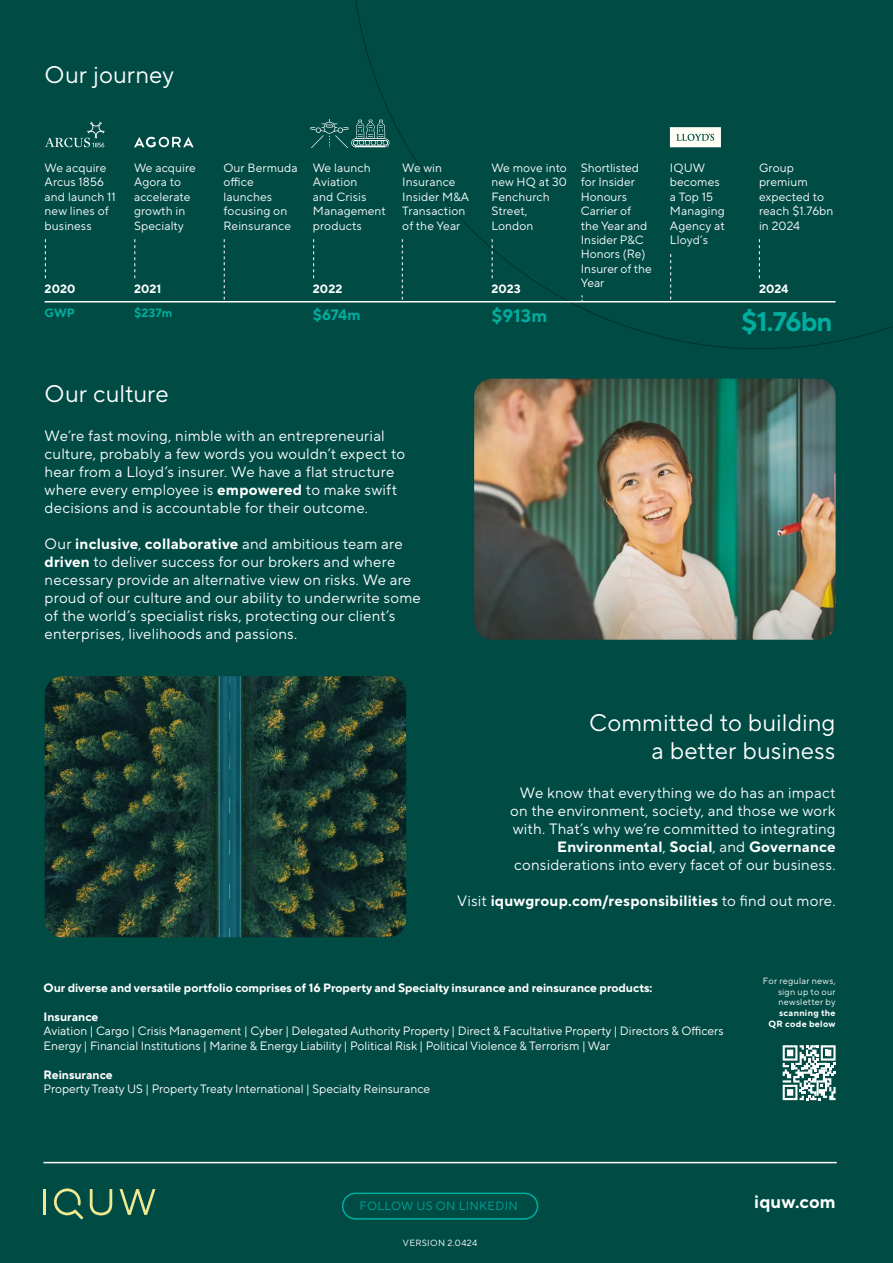
<style>
.page{position:relative;width:893px;height:1263px;background:#004c45}
.page>*{position:absolute;margin:0;border:0;box-sizing:border-box;transform-origin:0 0}
.t1{font:700 27px "TTIQUWGROUPNORMS";color:#00ad9e}
.t2{font:24px/28.8px "TTIQUWGROUPNORMS";letter-spacing:.005em;color:#fff;text-align:right}
.t3{font:700 18px "TTIQUWGROUPNORMS";letter-spacing:.01em;color:#fff}
.t4{font:700 18px "TTIQUWGROUPNORMS";color:#00ad9e}
.t5{font:15px/18px "TTIQUWGROUPNORMS";letter-spacing:.015em;color:#fff}
.t6{font:700 15px "TTIQUWGROUPNORMS";letter-spacing:.015em;color:#fff}
.t7{font:700 15px "TTIQUWGROUPNORMS";color:#00ad9e}
.t8{font:12px/14.4px "TTIQUWGROUPNORMS";letter-spacing:.01em;color:#fff}
.t9{font:12px/14.4px "TT Norms Pro";color:#fff}
.t10{font:700 12px "TT Norms Pro";color:#fff}
.t11{font:700 12px "TTIQUWGROUPNORMS";letter-spacing:.01em;color:#fff}
.t12{font:12px "TTIQUWGROUPNORMS";letter-spacing:.025em;color:#00a399}
.t13{font:700 12px "TTIQUWGROUPNORMS";letter-spacing:.01em;color:#00ad9e}
.t14{font:9px/10.8px "TTIQUWGROUPNORMS";letter-spacing:.03em;color:#fff;text-align:justify}
.t15{font:700 9px/10.8px "TTIQUWGROUPNORMS";letter-spacing:.035em;color:#fff;text-align:right}
.s1{font-weight:700}
.s2{font-weight:400}
</style>
<div class="page">
<div style="left:351px;top:0;width:542px;height:349px;background:#004c45"></div>
<img style="left:474px;top:379px;width:362px;height:261px">
<hr style="left:45px;top:301px;width:791px;height:1px;background:#fff">
<svg style="left:45px;top:239px;width:1px;height:39px"></svg>
<svg style="left:134px;top:239px;width:1px;height:39px"></svg>
<svg style="left:224px;top:239px;width:1px;height:61px"></svg>
<svg style="left:313px;top:239px;width:1px;height:39px"></svg>
<svg style="left:402px;top:239px;width:1px;height:61px"></svg>
<svg style="left:492px;top:239px;width:1px;height:39px"></svg>
<svg style="left:670px;top:254px;width:1px;height:46px"></svg>
<svg style="left:759px;top:239px;width:1px;height:39px"></svg>
<svg style="left:45px;top:122px;width:60px;height:25px"></svg>
<svg style="left:134px;top:137px;width:60px;height:10px"></svg>
<svg style="left:310px;top:120px;width:79px;height:28px"></svg>
<svg style="left:670px;top:127px;width:51px;height:20px"></svg>
<svg style="left:783px;top:1045px;width:53px;height:55px"></svg>
<img style="left:45px;top:676px;width:361px;height:261px">
<hr style="left:44px;top:1162px;width:793px;height:1px;background:#fff">
<hr style="left:44px;top:1189px;width:2px;height:26px;background:#f0e991">
<svg style="left:119px;top:1189px;width:36px;height:26px"></svg>
<svg style="left:90px;top:1189px;width:22px;height:26px"></svg>
<svg style="left:54px;top:1188px;width:29px;height:31px"></svg>
<div style="left:342px;top:1192px;width:196px;height:27px;border:2px solid #00ad9e;border-radius:13px"></div>
<h2 class="t2" style="left:45px;top:60px;width:131px">Our journey</h2>
<p class="t8" style="left:45px;top:161px;width:73px">We acquire<br>Arcus 1856 and launch 11 new lines of business</p>
<p class="t8" style="left:134px;top:161px;width:63px">We acquire<br>Agora to accelerate growth in<br>Specialty</p>
<p class="t8" style="left:223px;top:161px;width:76px">Our Bermuda office launches focusing on<br>Reinsurance</p>
<p class="t8" style="left:313px;top:161px;width:74px">We launch<br>Aviation<br>and Crisis<br>Management products</p>
<p class="t8" style="left:491px;top:161px;width:77px">We move into new HQ at 30<br>Fenchurch<br>Street,<br>London</p>
<p class="t8" style="left:670px;top:161px;width:56px">IQUW becomes a Top 15<br>Managing<br>Agency at<br>Lloyd’s</p>
<p class="t8" style="left:759px;top:161px;width:76px">Group premium expected to reach $1.76bn in 2024</p>
<p class="t8" style="left:402px;top:161px;width:68px">We win<br>Insurance<br>Insider M&amp;A<br>Transaction of the Year</p>
<p class="t8" style="left:581px;top:161px;width:72px">Shortlisted for Insider<br>Honours<br>Carrier of the Year and<br>Insider P&amp;C<br>Honors (Re)<br>Insurer of the<br>Year</p>
<p class="t11" style="left:45px;top:280px;width:32px">2020</p>
<p class="t13" style="left:45px;top:304px;width:32px">GWP</p>
<p class="t13" style="left:134px;top:304px;width:40px">$237m</p>
<p class="t7" style="left:313px;top:303px;width:49px">$674m</p>
<p class="t4" style="left:491px;top:303px;width:57px">$913m</p>
<h1 class="t1" style="left:741px;top:302px;width:93px">$1.76bn</h1>
<p class="t11" style="left:134px;top:280px;width:29px">2021</p>
<p class="t11" style="left:313px;top:280px;width:31px">2022</p>
<p class="t11" style="left:491px;top:280px;width:31px">2023</p>
<p class="t11" style="left:759px;top:280px;width:31px">2024</p>
<h2 class="t2" style="left:45px;top:379px;width:125px">Our culture</h2>
<p class="t5" style="left:45px;top:426px;width:362px">We’re fast moving, nimble with an entrepreneurial culture, probably a few words you wouldn’t expect to hear from a Lloyd’s insurer. We have a flat structure where every employee is <span class="s1">empowered</span> to make swift decisions and is accountable for their outcome.</p>
<p class="t5" style="left:45px;top:534px;width:378px">Our <span class="s1">inclusive</span>, <span class="s1">collaborative</span> and ambitious team are <span class="s1">driven</span> to deliver success for our brokers and where necessary provide an alternative view on risks. We are proud of our culture and our ability to underwrite some of the world’s specialist risks, protecting our client’s enterprises, livelihoods and passions.</p>
<h2 class="t2" style="left:589px;top:708px;width:248px">Committed to building a better business</h2>
<p class="t5" style="left:510px;top:783px;width:327px;text-align:right">We know that everything we do has an impact on the environment, society, and those we work with. That’s why we’re committed to integrating <span class="s1">Environmental</span>, <span class="s1">Social</span>, and <span class="s1">Governance </span>considerations into every facet of our business.</p>
<p class="t6" style="left:457px;top:889px;width:380px"><span class="s2">Visit</span> iquwgroup.com/responsibilities <span class="s2">to find out more.</span></p>
<p class="t10" style="left:44px;top:979px;width:610px">Our diverse and versatile portfolio comprises of 16 Property and Specialty insurance and reinsurance products:</p>
<p class="t10" style="left:44px;top:1008px;width:56px">Insurance</p>
<p class="t9" style="left:44px;top:1023px;width:681px">Aviation | Cargo | Crisis Management | Cyber | Delegated Authority Property | Direct &amp; Facultative Property | Directors &amp; Officers<br>Energy | Financial Institutions | Marine &amp; Energy Liability | Political Risk | Political Violence &amp; Terrorism | War</p>
<p class="t10" style="left:44px;top:1065px;width:71px">Reinsurance</p>
<p class="t9" style="left:44px;top:1081px;width:388px">Property Treaty US | Property Treaty International | Specialty Reinsurance</p>
<p class="t14" style="left:778px;top:975px;width:59px;text-indent:-15px">For regular news, sign up to our newsletter by</p>
<p class="t15" style="left:769px;top:1008px;width:68px">scanning the<br>QR code below</p>
<p class="t12" style="left:360px;top:1197px;width:160px">FOLLOW US ON LINKEDIN</p>
<p class="t14" style="left:403px;top:1237px;width:76px">VERSION 2.0424</p>
<p class="t3" style="left:754px;top:1189px;width:83px">iquw.com</p>
</div>
